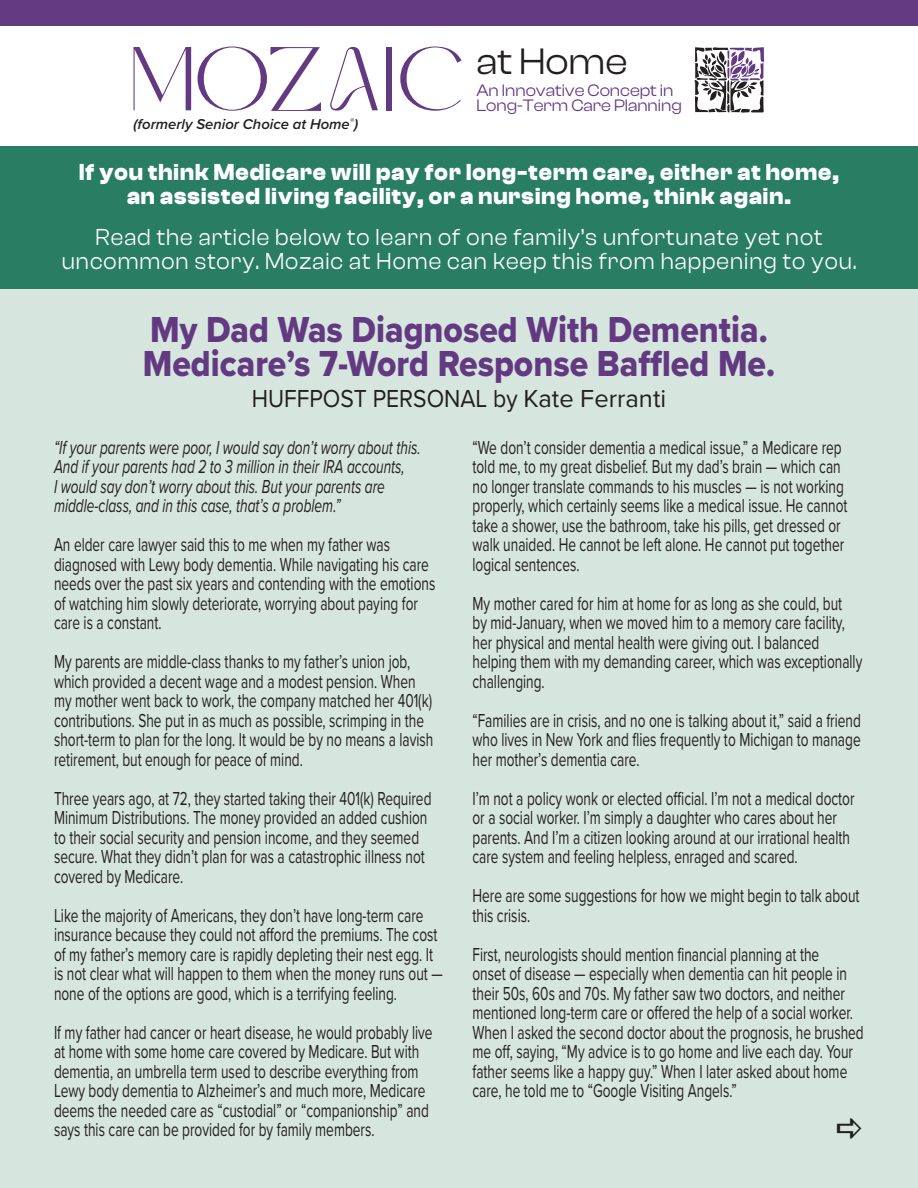
<style>
.page{position:relative;width:918px;height:1188px;background:#fff}
.page>*{position:absolute;margin:0;border:0;box-sizing:border-box;transform-origin:0 0}
.t1{font:38.1px "Clash Display";color:#231f20}
.t2{font:37.5px "Proxima Nova Extrabld";color:#633a81;scale:.9 1}
.t3{font:25.5px "Proxima Nova";color:#231f20;scale:.9 1}
.t4{font:700 24px "Clash Display Variable";letter-spacing:.05em;color:#fff;scale:.9 1}
.t5{font:19.5px/19.5px "Proxima Nova";color:#231f20;scale:.7 1}
.t6{font:italic 19.5px/19.5px "Proxima Nova";color:#231f20;scale:.7 1}
.t7{font:17.1px "Clash Display";color:#633a81}
.t8{font:italic 600 14.85px "Proxima Nova";color:#231f20}
</style>
<div class="page">
<div style="left:0;top:146px;width:918px;height:1042px;background:#d6e6de"></div>
<div style="left:0;top:146px;width:918px;height:143px;background:#287d62"></div>
<div style="left:0;top:0;width:918px;height:25px;background:#633a81"></div>
<svg style="left:134px;top:47px;width:57px;height:63px"></svg>
<svg style="left:330px;top:47px;width:48px;height:64px"></svg>
<div style="left:386px;top:47px;width:6px;height:63px;background:#633a81"></div>
<svg style="left:400px;top:47px;width:62px;height:64px"></svg>
<svg style="left:198px;top:47px;width:123px;height:64px"></svg>
<svg style="left:695px;top:47px;width:69px;height:66px"></svg>
<p class="t1" style="left:476px;top:40px;width:152px">at Home</p>
<p class="t8" style="left:134px;top:113px;width:226px">(formerly Senior Choice at Home<sup>®</sup>)</p>
<p class="t7" style="left:476px;top:81px;width:198px">An Innovative Concept in</p>
<p class="t7" style="left:476px;top:96px;width:207px">Long-Term Care Planning</p>
<p class="t4" style="left:79px;top:159px;width:846px">If you think Medicare will pay for long-term care, either at home,</p>
<p class="t4" style="left:127px;top:183px;width:739px">an assisted living facility, or a nursing home, think again.</p>
<p class="t4" style="left:96px;top:223px;width:809px">Read the article below to learn of one family’s unfortunate yet not</p>
<p class="t4" style="left:62px;top:247px;width:884px">uncommon story. Mozaic at Home can keep this from happening to you.</p>
<p class="t2" style="left:150px;top:301px;width:688px">My Dad Was Diagnosed With Dementia.</p>
<p class="t2" style="left:143px;top:336px;width:704px">Medicare’s 7-Word Response Baffled Me.</p>
<p class="t3" style="left:252px;top:380px;width:462px">HUFFPOST PERSONAL by Kate Ferranti</p>
<p class="t6" style="left:54px;top:437px;width:525px">“If your parents were poor, I would say don’t worry about this.<br>And if your parents had 2 to 3 million in their IRA accounts,</p>
<p class="t6" style="left:54px;top:476px;width:474px">I would say don’t worry about this. But your parents are</p>
<p class="t6" style="left:54px;top:495px;width:411px">middle-class, and in this case, that’s a problem.”</p>
<p class="t5" style="left:54px;top:534px;width:482px">An elder care lawyer said this to me when my father was</p>
<p class="t5" style="left:54px;top:554px;width:546px">diagnosed with Lewy body dementia. While navigating his care needs over the past six years and contending with the emotions of watching him slowly deteriorate, worrying about paying for care is a constant.</p>
<p class="t5" style="left:54px;top:651px;width:543px">My parents are middle-class thanks to my father’s union job, which provided a decent wage and a modest pension. When my mother went back to work, the company matched her 401(k) contributions. She put in as much as possible, scrimping in the short-term to plan for the long. It would be by no means a lavish retirement, but enough for peace of mind.</p>
<p class="t5" style="left:54px;top:788px;width:541px">Three years ago, at 72, they started taking their 401(k) Required Minimum Distributions. The money provided an added cushion to their social security and pension income, and they seemed secure. What they didn’t plan for was a catastrophic illness not covered by Medicare.</p>
<p class="t5" style="left:54px;top:905px;width:557px">Like the majority of Americans, they don’t have long-term care insurance because they could not afford the premiums. The cost of my father’s memory care is rapidly depleting their nest egg. It is not clear what will happen to them when the money runs out — none of the options are good, which is a terrifying feeling.</p>
<p class="t5" style="left:54px;top:1022px;width:542px">If my father had cancer or heart disease, he would probably live at home with some home care covered by Medicare. But with</p>
<p class="t5" style="left:54px;top:1061px;width:537px">dementia, an umbrella term used to describe everything from Lewy body dementia to Alzheimer’s and much more, Medicare deems the needed care as “custodial” or “companionship” and says this care can be provided for by family members.</p>
<p class="t5" style="left:472px;top:437px;width:537px">“We don’t consider dementia a medical issue,” a Medicare rep told me, to my great disbelief. But my dad’s brain — which can no longer translate commands to his muscles — is not working properly, which certainly seems like a medical issue. He cannot take a shower, use the bathroom, take his pills, get dressed or walk unaided. He cannot be left alone. He cannot put together logical sentences.</p>
<p class="t5" style="left:472px;top:593px;width:530px">My mother cared for him at home for as long as she could, but</p>
<p class="t5" style="left:472px;top:612px;width:534px">by mid-January, when we moved him to a memory care facility, her physical and mental health were giving out. I balanced</p>
<p class="t5" style="left:472px;top:651px;width:558px">helping them with my demanding career, which was exceptionally challenging.</p>
<p class="t5" style="left:472px;top:710px;width:556px;text-align:justify">“Families are in crisis, and no one is talking about it,” said a friend who lives in New York and flies frequently to Michigan to manage her mother’s dementia care.</p>
<p class="t5" style="left:472px;top:788px;width:547px">I’m not a policy wonk or elected official. I’m not a medical doctor or a social worker. I’m simply a daughter who cares about her</p>
<p class="t5" style="left:472px;top:827px;width:541px">parents. And I’m a citizen looking around at our irrational health care system and feeling helpless, enraged and scared.</p>
<p class="t5" style="left:472px;top:885px;width:555px">Here are some suggestions for how we might begin to talk about this crisis.</p>
<p class="t5" style="left:472px;top:944px;width:561px">First, neurologists should mention financial planning at the<br>onset of disease — especially when dementia can hit people in their 50s, 60s and 70s. My father saw two doctors, and neither mentioned long-term care or offered the help of a social worker.<br>When I asked the second doctor about the prognosis, he brushed me off, saying, “My advice is to go home and live each day. Your father seems like a happy guy.” When I later asked about home care, he told me to “Google Visiting Angels.”</p>
</div>
